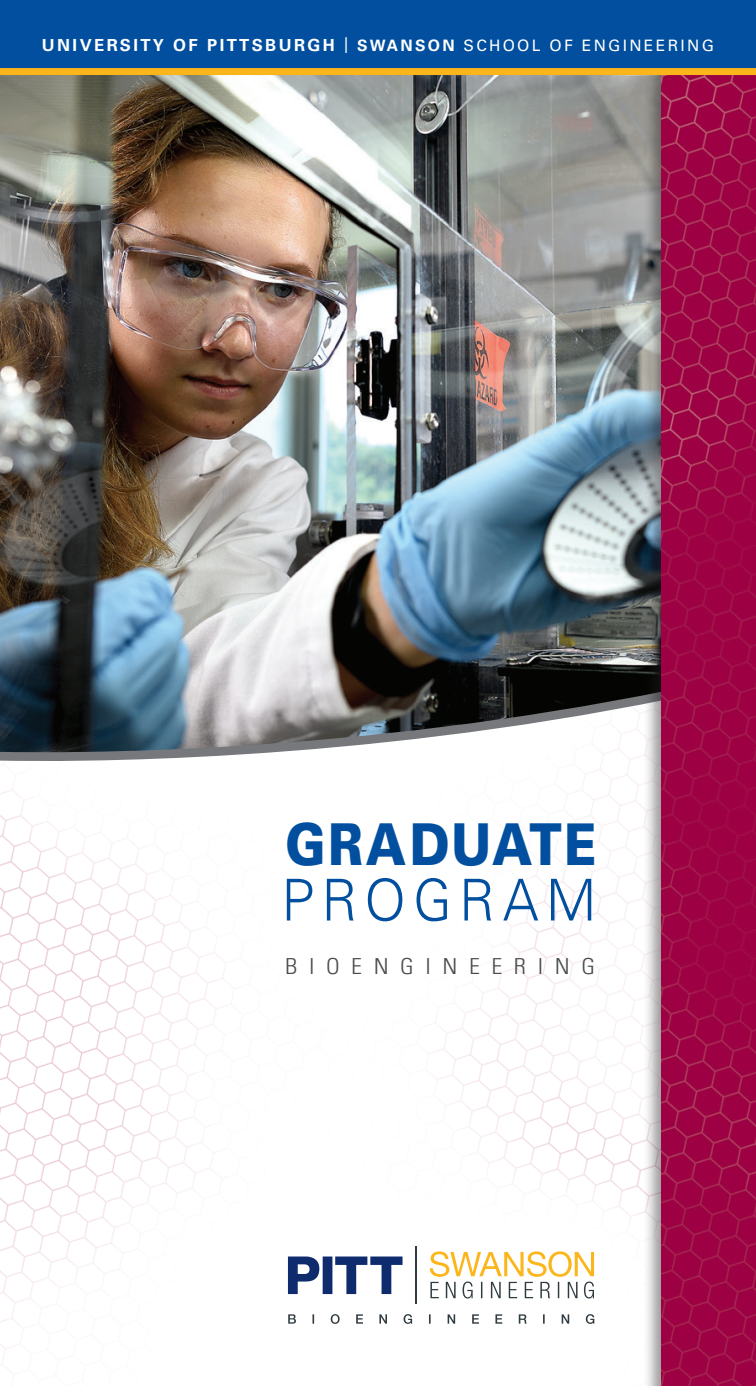
<style>
.page{position:relative;width:756px;height:1386px;background:#fff}
.page>*{position:absolute;margin:0;border:0;box-sizing:border-box;transform-origin:0 0}
.t1{font:900 57.75px "Univers LT Std";letter-spacing:.05em;color:#014f9e;scale:.84 1}
.t2{font:300 57.75px "Univers LT Std";letter-spacing:.135em;color:#014f9e;scale:.93 1}
.t3{font:300 condensed 22.05px "Univers LT Std";letter-spacing:.475em;color:#4b4c4d;scale:1.11 1}
.t4{font:700 16.62px "Univers LT Std";letter-spacing:.145em;color:#fff}
.s1{font-weight:400;font-size:15.75px}
.s2{font-size:15.75px}
</style>
<div class="page">
<img style="left:0;top:763px;width:643px;height:605px">
<svg style="left:288px;top:1257px;width:115px;height:37px"></svg>
<svg style="left:430px;top:1251px;width:164px;height:48px"></svg>
<hr style="left:415px;top:1246px;width:2px;height:58px;background:#2f3b41">
<svg style="left:288px;top:1314px;width:306px;height:10px"></svg>
<svg style="left:0;top:754px;width:643px;height:9px"></svg>
<img style="left:0;top:75px;width:643px;height:679px">
<div style="left:643px;top:50px;width:113px;height:1336px;background:#231f20;opacity:.45"></div>
<img style="left:662px;top:75px;width:94px;height:1311px">
<img style="left:0;top:75px;width:1px;height:237px">
<div style="left:0;top:0;width:756px;height:71px;background:#014f9e"></div>
<div style="left:0;top:68px;width:756px;height:7px;background:#fcb61c"></div>
<p class="t4" style="left:42px;top:36px;width:674px">UNIVERSITY OF PITTSBURGH <span class="s1">|</span> <span class="s2">SWANSON</span> <span class="s1">SCHOOL OF ENGINEERING</span></p>
<h1 class="t1" style="left:285px;top:808px;width:372px">GRADUATE</h1>
<h1 class="t2" style="left:281px;top:865px;width:340px">PROGRAM</h1>
<h2 class="t3" style="left:285px;top:953px;width:281px">BIOENGINEERING</h2>
</div>
